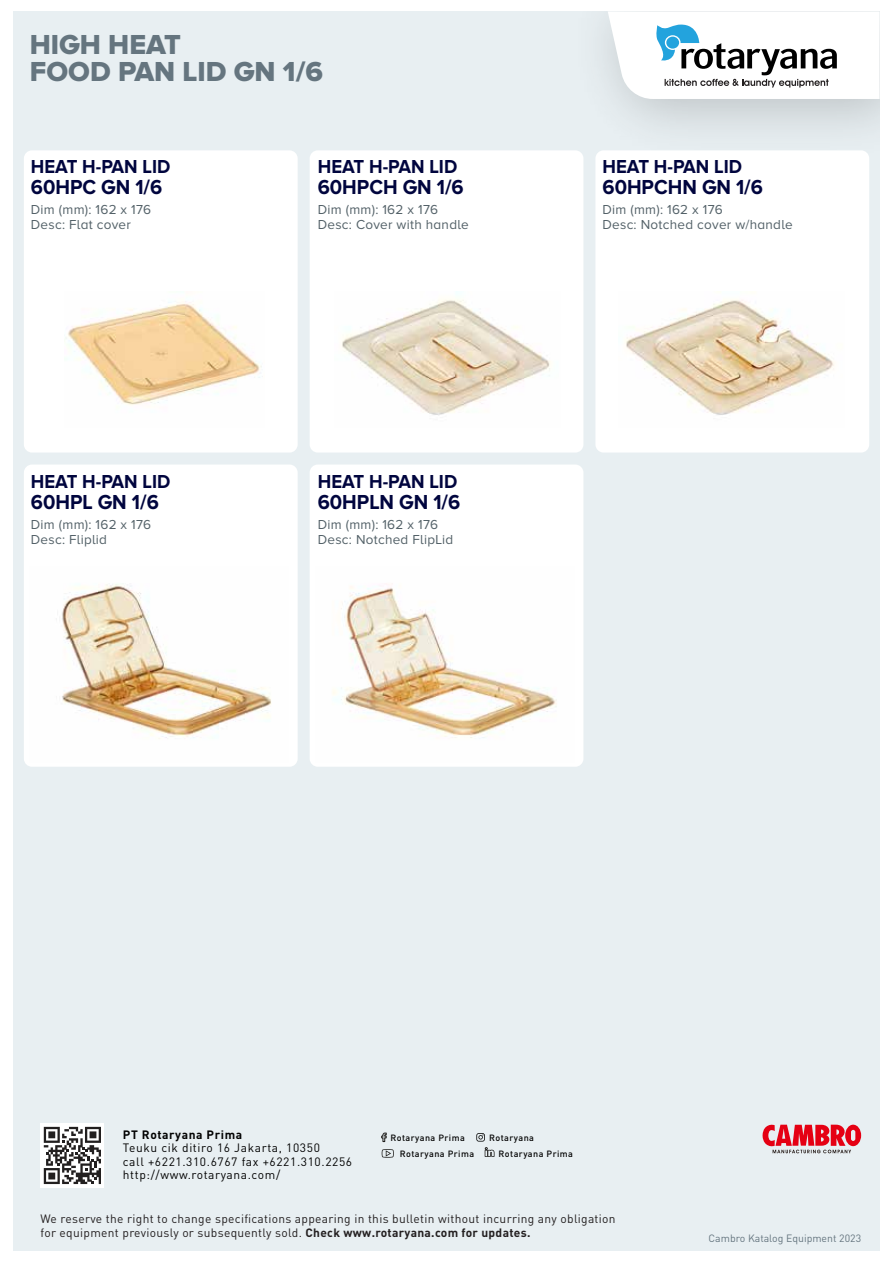
<style>
.page{position:relative;width:893px;height:1263px;background:#fff}
.page>*{position:absolute;margin:0;border:0;box-sizing:border-box;transform-origin:0 0}
.t1{font:28.5px/27px "Proxima Nova A Extrabld";color:#65757f}
.t2{font:700 21px "Proxima Nova A";color:#00053e;scale:.95 1}
.t3{font:700 19.5px "Proxima Nova A";color:#00053e;scale:.95 1}
.t4{font:13.5px/14.9px "Proxima Nova A";letter-spacing:.02em;color:#536168}
.t5{font:12px/14.4px "DIN Pro";letter-spacing:.025em;color:#231f20}
.t6{font:12px/13.4px "DIN Pro";letter-spacing:.05em;color:#020202}
.t7{font:700 12px "DIN Pro";letter-spacing:.05em;color:#020202}
.t8{font:10.5px "DIN Pro";color:#65757f}
.t9{font:500 9px "DIN Pro";letter-spacing:.05em;color:#020202}
.s1{font-weight:700}
</style>
<div class="page">
<div style="left:13px;top:11px;width:866px;height:1240px;background:#e8eff2"></div>
<div style="left:40px;top:1123px;width:64px;height:65px;background:#fff"></div>
<svg style="left:44px;top:1127px;width:57px;height:57px"></svg>
<svg style="left:608px;top:11px;width:271px;height:88px;background:#e0e5e7"></svg>
<svg style="left:762px;top:1124px;width:99px;height:29px"></svg>
<svg style="left:381px;top:1132px;width:6px;height:10px"></svg>
<svg style="left:476px;top:1133px;width:9px;height:8px"></svg>
<svg style="left:382px;top:1149px;width:12px;height:9px"></svg>
<svg style="left:485px;top:1147px;width:9px;height:10px"></svg>
<div style="left:310px;top:150px;width:273px;height:303px;background:#fff;border-radius:8px"></div>
<div style="left:595px;top:150px;width:274px;height:303px;background:#fff;border-radius:8px"></div>
<div style="left:24px;top:150px;width:274px;height:303px;background:#fff;border-radius:8px"></div>
<div style="left:310px;top:465px;width:273px;height:302px;background:#fff;border-radius:8px"></div>
<div style="left:24px;top:465px;width:274px;height:302px;background:#fff;border-radius:8px"></div>
<img style="left:68px;top:301px;width:194px;height:104px">
<img style="left:342px;top:292px;width:209px;height:124px">
<img style="left:625px;top:300px;width:210px;height:115px">
<img style="left:62px;top:584px;width:209px;height:155px">
<img style="left:332px;top:586px;width:225px;height:153px">
<h1 class="t1" style="left:30px;top:30px;width:295px">HIGH HEAT<br>FOOD PAN LID GN 1/6</h1>
<h3 class="t3" style="left:31px;top:155px;width:148px">HEAT H-PAN LID</h3>
<h2 class="t2" style="left:31px;top:175px;width:140px">60HPC GN 1/6</h2>
<p class="t4" style="left:31px;top:202px;width:122px">Dim (mm): 162 x 176<br>Desc: Flat cover</p>
<h3 class="t3" style="left:31px;top:470px;width:148px">HEAT H-PAN LID</h3>
<h2 class="t2" style="left:31px;top:490px;width:136px">60HPL GN 1/6</h2>
<p class="t4" style="left:31px;top:517px;width:122px">Dim (mm): 162 x 176<br>Desc: Fliplid</p>
<h3 class="t3" style="left:318px;top:155px;width:148px">HEAT H-PAN LID</h3>
<h2 class="t2" style="left:318px;top:175px;width:155px">60HPCH GN 1/6</h2>
<p class="t4" style="left:318px;top:202px;width:153px">Dim (mm): 162 x 176<br>Desc: Cover with handle</p>
<h3 class="t3" style="left:318px;top:470px;width:148px">HEAT H-PAN LID</h3>
<h2 class="t2" style="left:318px;top:490px;width:151px">60HPLN GN 1/6</h2>
<p class="t4" style="left:318px;top:517px;width:137px">Dim (mm): 162 x 176<br>Desc: Notched FlipLid</p>
<h3 class="t3" style="left:602px;top:155px;width:148px">HEAT H-PAN LID</h3>
<h2 class="t2" style="left:602px;top:175px;width:170px">60HPCHN GN 1/6</h2>
<p class="t4" style="left:602px;top:202px;width:192px">Dim (mm): 162 x 176<br>Desc: Notched cover w/handle</p>
<p class="t7" style="left:123px;top:1126px;width:121px">PT Rotaryana Prima</p>
<p class="t6" style="left:123px;top:1141px;width:231px">Teuku cik ditiro 16 Jakarta, 10350<br>call +6221.310.6767 fax +6221.310.2256 http://www.rotaryana.com/</p>
<p class="t5" style="left:40px;top:1211px;width:577px">We reserve the right to change specifications appearing in this bulletin without incurring any obligation for equipment previously or subsequently sold. <span class="s1">Check www.rotaryana.com for updates.</span></p>
<p class="t9" style="left:390px;top:1131px;width:76px">Rotaryana Prima</p>
<p class="t9" style="left:489px;top:1131px;width:46px">Rotaryana</p>
<p class="t9" style="left:400px;top:1147px;width:76px">Rotaryana Prima</p>
<p class="t9" style="left:499px;top:1147px;width:76px">Rotaryana Prima</p>
<p class="t8" style="left:708px;top:1231px;width:154px">Cambro Katalog Equipment 2023</p>
</div>
